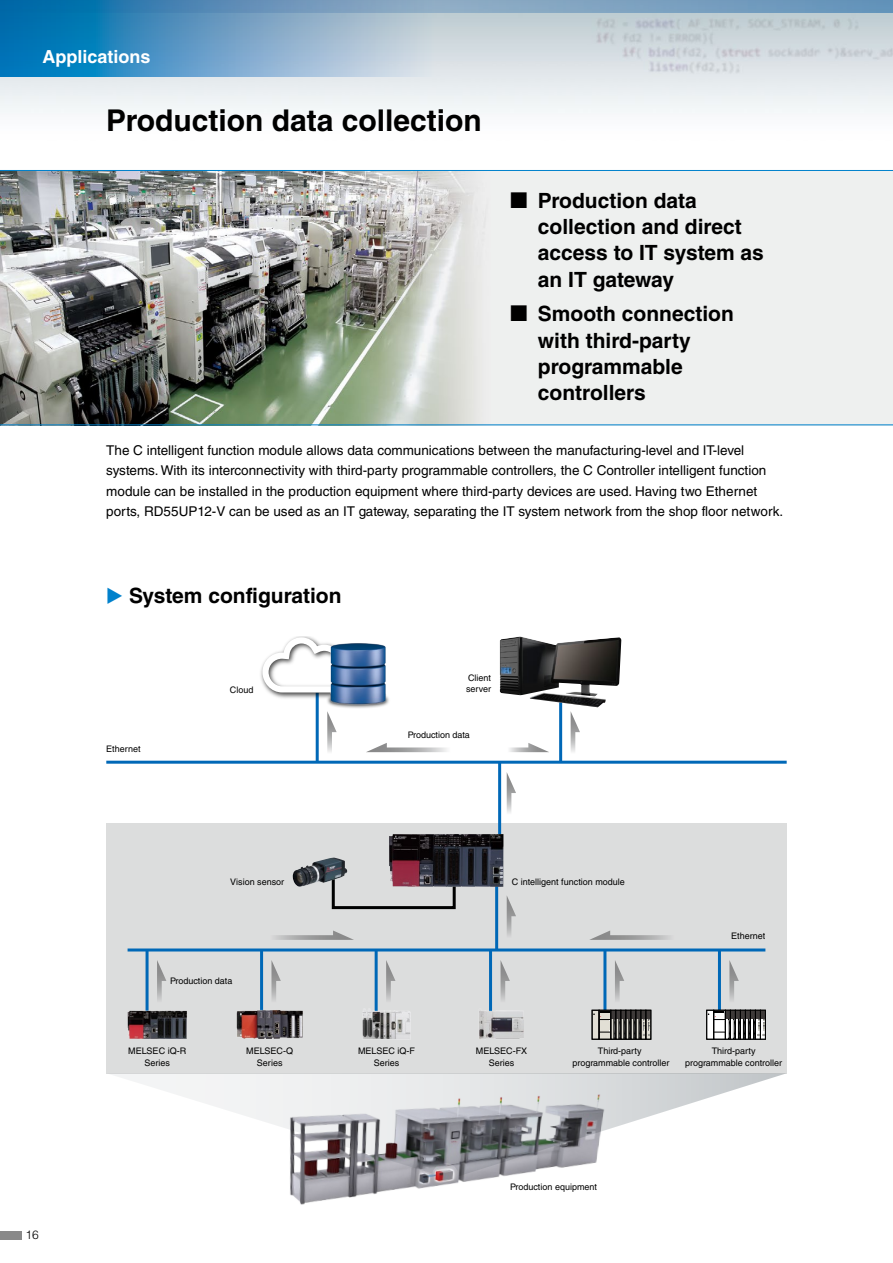
<style>
.page{position:relative;width:893px;height:1263px;background:#fff}
.page>*{position:absolute;margin:0;border:0;box-sizing:border-box;transform-origin:0 0}
.t1{font:700 30px "Helvetica LT Std";color:#000}
.t2{font:700 21px/26.2px "Helvetica LT Std";color:#000}
.t3{font:700 18px "Helvetica LT Std";color:#fff}
.t4{font:13.5px/20.2px "Helvetica LT Std";color:#000}
.t5{font:300 12px "Helvetica LT Std";color:#000}
.t6{font:9px/11.2px "Helvetica LT Std";color:#000;text-align:center}
.s1{color:#0081cc}
</style>
<div class="page">
<img style="left:0;top:13px;width:893px;height:100px">
<svg style="left:434px;top:0;width:459px;height:13px;background:#7aa0bf"></svg>
<svg style="left:0;top:0;width:434px;height:77px;background:#5f9cc4"></svg>
<div style="left:106px;top:823px;width:681px;height:250px;background:#dcdddd"></div>
<hr style="left:128px;top:948px;width:637px;height:3px;background:#0068b7">
<hr style="left:498px;top:762px;width:3px;height:72px;background:#0068b7">
<hr style="left:316px;top:692px;width:3px;height:70px;background:#0068b7">
<hr style="left:495px;top:886px;width:3px;height:64px;background:#0068b7">
<svg style="left:331px;top:887px;width:125px;height:23px"></svg>
<img style="left:260px;top:636px;width:63px;height:66px">
<svg style="left:262px;top:637px;width:61px;height:55px"></svg>
<img style="left:323px;top:643px;width:66px;height:65px">
<hr style="left:260px;top:950px;width:3px;height:61px;background:#0068b7">
<hr style="left:146px;top:950px;width:3px;height:61px;background:#0068b7">
<hr style="left:375px;top:950px;width:3px;height:61px;background:#0068b7">
<hr style="left:489px;top:950px;width:3px;height:61px;background:#0068b7">
<hr style="left:603px;top:950px;width:3px;height:61px;background:#0068b7">
<hr style="left:718px;top:950px;width:3px;height:72px;background:#0068b7">
<img style="left:236px;top:1009px;width:67px;height:30px">
<img style="left:479px;top:1009px;width:45px;height:30px">
<img style="left:127px;top:1009px;width:60px;height:30px">
<img style="left:362px;top:1009px;width:49px;height:30px">
<svg style="left:594px;top:1012px;width:55px;height:25px"></svg>
<div style="left:592px;top:1010px;width:7px;height:29px;border:1px solid #000"></div>
<div style="left:599px;top:1010px;width:12px;height:29px;border:1px solid #000"></div>
<div style="left:610px;top:1010px;width:6px;height:29px;border:1px solid #000"></div>
<div style="left:615px;top:1010px;width:6px;height:29px;border:1px solid #000"></div>
<div style="left:620px;top:1010px;width:6px;height:29px;border:1px solid #000"></div>
<div style="left:625px;top:1010px;width:6px;height:29px;border:1px solid #000"></div>
<div style="left:630px;top:1010px;width:6px;height:29px;border:1px solid #000"></div>
<div style="left:635px;top:1010px;width:6px;height:29px;border:1px solid #000"></div>
<div style="left:641px;top:1010px;width:5px;height:29px;border:1px solid #000"></div>
<div style="left:646px;top:1010px;width:5px;height:29px;border:1px solid #000"></div>
<svg style="left:708px;top:1012px;width:56px;height:25px"></svg>
<div style="left:706px;top:1010px;width:8px;height:29px;border:1px solid #000"></div>
<div style="left:713px;top:1010px;width:13px;height:29px;border:1px solid #000"></div>
<div style="left:725px;top:1010px;width:6px;height:29px;border:1px solid #000"></div>
<div style="left:730px;top:1010px;width:6px;height:29px;border:1px solid #000"></div>
<div style="left:735px;top:1010px;width:6px;height:29px;border:1px solid #000"></div>
<div style="left:740px;top:1010px;width:6px;height:29px;border:1px solid #000"></div>
<div style="left:745px;top:1010px;width:6px;height:29px;border:1px solid #000"></div>
<div style="left:750px;top:1010px;width:6px;height:29px;border:1px solid #000"></div>
<div style="left:755px;top:1010px;width:6px;height:29px;border:1px solid #000"></div>
<div style="left:760px;top:1010px;width:6px;height:29px;border:1px solid #000"></div>
<img style="left:290px;top:1176px;width:210px;height:29px">
<hr style="left:559px;top:702px;width:3px;height:60px;background:#0068b7">
<hr style="left:106px;top:761px;width:681px;height:3px;background:#0068b7">
<svg style="left:106px;top:1073px;width:681px;height:103px"></svg>
<img style="left:389px;top:834px;width:87px;height:53px">
<img style="left:500px;top:636px;width:121px;height:71px">
<img style="left:293px;top:857px;width:54px;height:30px">
<svg style="left:507px;top:773px;width:9px;height:40px"></svg>
<svg style="left:571px;top:712px;width:9px;height:40px"></svg>
<svg style="left:327px;top:711px;width:10px;height:41px"></svg>
<svg style="left:366px;top:743px;width:81px;height:9px"></svg>
<svg style="left:509px;top:743px;width:40px;height:9px"></svg>
<svg style="left:157px;top:960px;width:9px;height:40px"></svg>
<svg style="left:271px;top:960px;width:10px;height:40px"></svg>
<svg style="left:386px;top:960px;width:9px;height:40px"></svg>
<svg style="left:500px;top:960px;width:10px;height:40px"></svg>
<svg style="left:507px;top:896px;width:9px;height:40px"></svg>
<svg style="left:615px;top:960px;width:9px;height:40px"></svg>
<svg style="left:729px;top:960px;width:10px;height:40px"></svg>
<svg style="left:589px;top:930px;width:81px;height:10px"></svg>
<svg style="left:275px;top:930px;width:79px;height:10px"></svg>
<img style="left:0;top:171px;width:893px;height:253px">
<hr style="left:0;top:424px;width:893px;height:1px;background:#0081cc">
<hr style="left:0;top:170px;width:893px;height:1px;background:#0081cc">
<div style="left:0;top:1231px;width:21px;height:8px;background:#898989"></div>
<h3 class="t3" style="left:43px;top:45px;width:110px">Applications</h3>
<h3 class="t3" style="left:43px;top:45px;width:75px">Features</h3>
<h1 class="t1" style="left:106px;top:102px;width:377px">Production data collection</h1>
<h2 class="t2" style="left:538px;top:187px;width:228px;text-indent:-28px">■ Production data collection and direct access to IT system as an IT gateway</h2>
<h2 class="t2" style="left:538px;top:301px;width:198px;text-indent:-28px">■ Smooth connection with third-party programmable controllers</h2>
<p class="t4" style="left:106px;top:440px;width:678px">The C intelligent function module allows data communications between the manufacturing-level and IT-level systems. With its interconnectivity with third-party programmable controllers, the C Controller intelligent function module can be installed in the production equipment where third-party devices are used. Having two Ethernet ports, RD55UP12-V can be used as an IT gateway, separating the IT system network from the shop floor network.</p>
<p class="t5" style="left:26px;top:1227px;width:15px">16</p>
<h2 class="t2" style="left:106px;top:582px;width:237px"><span class="s1">▶</span> System configuration</h2>
<p class="t6" style="left:106px;top:743px;width:36px">Ethernet</p>
<p class="t6" style="left:230px;top:684px;width:25px">Cloud</p>
<p class="t6" style="left:466px;top:672px;width:27px;text-align:left">Client server</p>
<p class="t6" style="left:408px;top:729px;width:64px">Production data</p>
<p class="t6" style="left:230px;top:876px;width:56px">Vision sensor</p>
<p class="t6" style="left:170px;top:975px;width:64px">Production data</p>
<p class="t6" style="left:512px;top:876px;width:114px">C intelligent function module</p>
<p class="t6" style="left:731px;top:930px;width:36px">Ethernet</p>
<p class="t6" style="left:128px;top:1045px;width:59px">MELSEC iQ-R<br>Series</p>
<p class="t6" style="left:246px;top:1045px;width:48px">MELSEC-Q<br>Series</p>
<p class="t6" style="left:358px;top:1045px;width:58px">MELSEC iQ-F<br>Series</p>
<p class="t6" style="left:476px;top:1045px;width:53px">MELSEC-FX<br>Series</p>
<p class="t6" style="left:573px;top:1045px;width:98px">Third-party programmable controller</p>
<p class="t6" style="left:685px;top:1045px;width:98px">Third-party programmable controller</p>
<p class="t6" style="left:510px;top:1181px;width:88px">Production equipment</p>
</div>
